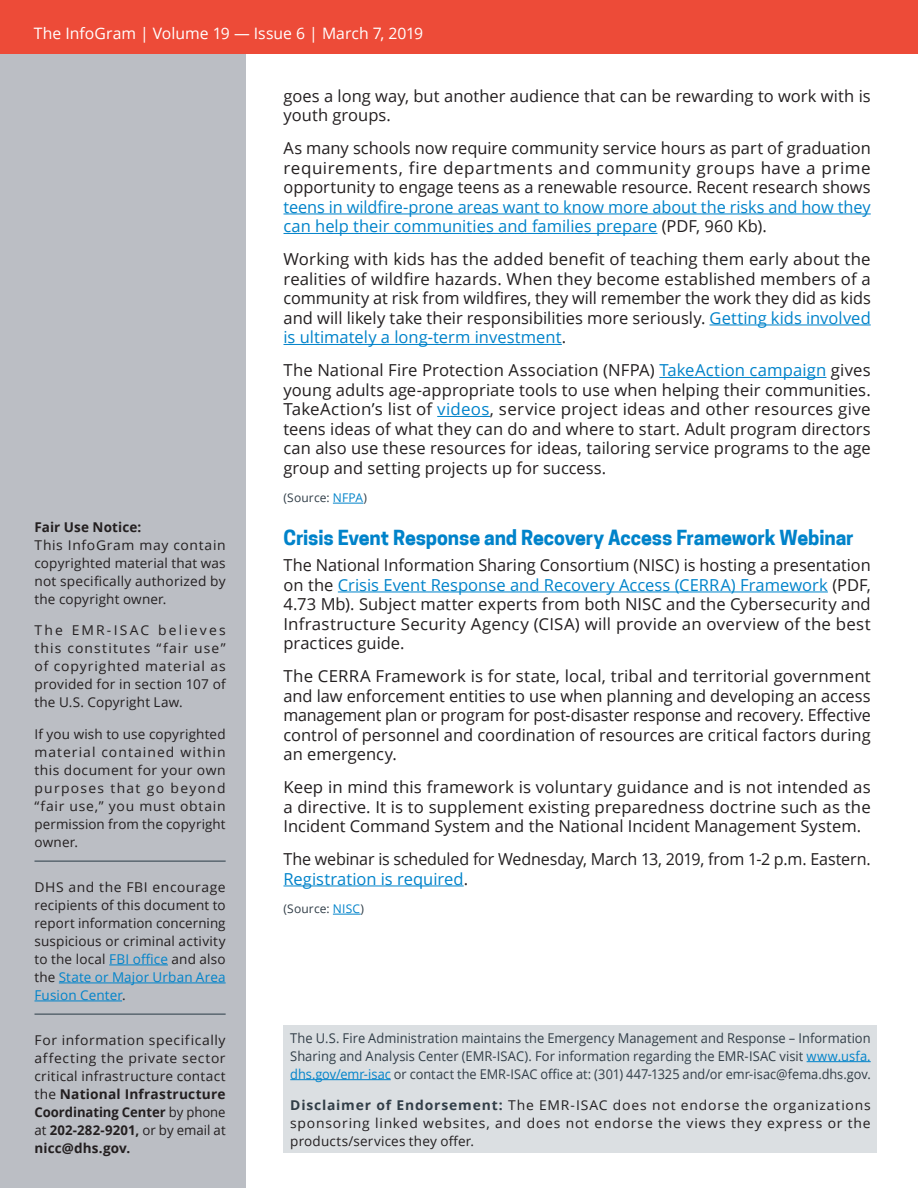
<style>
.page{position:relative;width:918px;height:1188px;background:#fff}
.page>*{position:absolute;margin:0;border:0;box-sizing:border-box;transform-origin:0 0}
.Subhead{font:700 19.5px "Coo Hew";letter-spacing:-.005em;color:#0083ca}
.t1{font:16.5px/19.5px "Open Sans";color:#231f20;text-align:justify}
.t2{font:16.5px/19.5px "Open Sans";color:#0083ca}
.t3{font:15.75px "Open Sans";color:#fff}
.t4{font:13.5px/18px "Open Sans";letter-spacing:.015em;color:#231f20;text-align:justify}
.t5{font:13.5px/18px "Open Sans";letter-spacing:.005em;color:#313e48;scale:.96 1}
.t6{font:13.5px "Open Sans";letter-spacing:.005em;color:#313e48;scale:.95 1}
.t7{font:700 13.5px "Open Sans";letter-spacing:.01em;color:#231f20}
.t8{font:12px "Open Sans";letter-spacing:.015em;color:#313e48}
.s1{color:#0083ca}
.s2{font-weight:700}
.s3{color:#231f20}
.s4{font-weight:700;color:#313e48}
</style>
<div class="page">
<div style="left:0;top:54px;width:245px;height:1134px;background:#bbbec4"></div>
<div style="left:284px;top:1026px;width:594px;height:127px;background:#dbdfe2"></div>
<hr style="left:807px;top:1061px;width:64px;height:1px;background:#0083ca">
<hr style="left:290px;top:1079px;width:101px;height:1px;background:#0083ca">
<hr style="left:34px;top:860px;width:192px;height:2px;background:#5a6670">
<hr style="left:109px;top:965px;width:59px;height:1px;background:#0083ca">
<hr style="left:59px;top:983px;width:167px;height:1px;background:#0083ca">
<hr style="left:34px;top:1013px;width:192px;height:2px;background:#5a6670">
<hr style="left:34px;top:1001px;width:88px;height:1px;background:#0083ca">
<div style="left:0;top:0;width:918px;height:54px;background:#ed4b38"></div>
<hr style="left:284px;top:214px;width:587px;height:1px;background:#0083ca">
<hr style="left:284px;top:233px;width:373px;height:1px;background:#0083ca">
<hr style="left:710px;top:325px;width:161px;height:1px;background:#0083ca">
<hr style="left:284px;top:344px;width:278px;height:1px;background:#0083ca">
<hr style="left:659px;top:377px;width:167px;height:1px;background:#0083ca">
<hr style="left:437px;top:416px;width:53px;height:1px;background:#0083ca">
<hr style="left:333px;top:503px;width:30px;height:1px;background:#0083ca">
<hr style="left:338px;top:592px;width:490px;height:1px;background:#0083ca">
<hr style="left:284px;top:886px;width:180px;height:1px;background:#0083ca">
<svg style="left:333px;top:914px;width:28px;height:1px"></svg>
<p class="t3" style="left:34px;top:23px;width:391px">The InfoGram | Volume 19 — Issue 6 | March 7, 2019</p>
<p class="t7" style="left:34px;top:517px;width:108px">Fair Use Notice:</p>
<p class="t4" style="left:34px;top:536px;width:193px">This InfoGram may contain copyrighted material that was not specifically authorized by the copyright owner.</p>
<p class="t4" style="left:34px;top:621px;width:193px">The EMR-ISAC believes this constitutes “fair use” of copyrighted material as provided for in section 107 of the U.S. Copyright Law.</p>
<p class="t4" style="left:34px;top:725px;width:193px">If you wish to use copyrighted material contained within this document for your own purposes that go beyond “fair use,” you must obtain permission from the copyright owner.</p>
<p class="t4" style="left:34px;top:878px;width:193px">DHS and the FBI encourage recipients of this document to report information concerning suspicious or criminal activity to the local <span class="s1">FBI office</span> and also the <span class="s1">State or Major Urban Area Fusion Center</span>.</p>
<p class="t4" style="left:34px;top:1031px;width:193px">For information specifically affecting the private sector critical infrastructure contact the <span class="s2">National Infrastructure Coordinating Center</span> by phone at <span class="s2">202-282-9201,</span> or by email at <span class="s2">nicc@dhs.gov.</span></p>
<p class="t1" style="left:284px;top:86px;width:589px">goes a long way, but another audience that can be rewarding to work with is youth groups.</p>
<p class="t1" style="left:284px;top:138px;width:589px">As many schools now require community service hours as part of graduation requirements, fire departments and community groups have a prime opportunity to engage teens as a renewable resource. Recent research shows</p>
<p class="t2" style="left:284px;top:197px;width:589px">teens in wildfire-prone areas want to know more about the risks and how they can help their communities and families prepare <span class="s3">(PDF, 960 Kb).</span></p>
<p class="t1" style="left:284px;top:249px;width:589px">Working with kids has the added benefit of teaching them early about the realities of wildfire hazards. When they become established members of a community at risk from wildfires, they will remember the work they did as kids and will likely take their responsibilities more seriously. <span class="s1">Getting kids involved is ultimately a long-term investment</span>.</p>
<p class="t1" style="left:284px;top:360px;width:589px">The National Fire Protection Association (NFPA) <span class="s1">TakeAction campaign</span> gives young adults age-appropriate tools to use when helping their communities.<br>TakeAction’s list of <span class="s1">videos</span>, service project ideas and other resources give teens ideas of what they can do and where to start. Adult program directors can also use these resources for ideas, tailoring service programs to the age group and setting projects up for success.</p>
<p class="t8" style="left:284px;top:490px;width:85px">(Source: <span class="s1">NFPA</span>)</p>
<p class="Subhead" style="left:284px;top:526px;width:572px">Crisis Event Response and Recovery Access Framework Webinar</p>
<p class="t1" style="left:284px;top:555px;width:589px">The National Information Sharing Consortium (NISC) is hosting a presentation on the <span class="s1">Crisis Event Response and Recovery Access (CERRA) Framework</span> (PDF, 4.73 Mb). Subject matter experts from both NISC and the Cybersecurity and Infrastructure Security Agency (CISA) will provide an overview of the best practices guide.</p>
<p class="t1" style="left:284px;top:666px;width:589px">The CERRA Framework is for state, local, tribal and territorial government and law enforcement entities to use when planning and developing an access management plan or program for post-disaster response and recovery. Effective control of personnel and coordination of resources are critical factors during an emergency.</p>
<p class="t1" style="left:284px;top:777px;width:589px">Keep in mind this framework is voluntary guidance and is not intended as a directive. It is to supplement existing preparedness doctrine such as the Incident Command System and the National Incident Management System.</p>
<p class="t1" style="left:284px;top:849px;width:589px">The webinar is scheduled for Wednesday, March 13, 2019, from 1-2 p.m. Eastern.<br><span class="s1">Registration is required</span>.</p>
<p class="t8" style="left:284px;top:901px;width:82px">(Source: <span class="s1">NISC</span>)</p>
<p class="t5" style="left:290px;top:1028px;width:606px">The U.S. Fire Administration maintains the Emergency Management and Response – Information<br>Sharing and Analysis Center (EMR-ISAC). For information regarding the EMR-ISAC visit <span class="s1">www.usfa.</span></p>
<p class="t6" style="left:290px;top:1065px;width:613px"><span class="s1">dhs.gov/emr-isac</span> or contact the EMR-ISAC office at: (301) 447-1325 and/or emr-isac@fema.dhs.gov.</p>
<p class="t4" style="left:290px;top:1096px;width:582px"><span class="s4">Disclaimer of Endorsement:</span> The EMR-ISAC does not endorse the organizations sponsoring linked websites, and does not endorse the views they express or the products/services they offer.</p>
</div>
